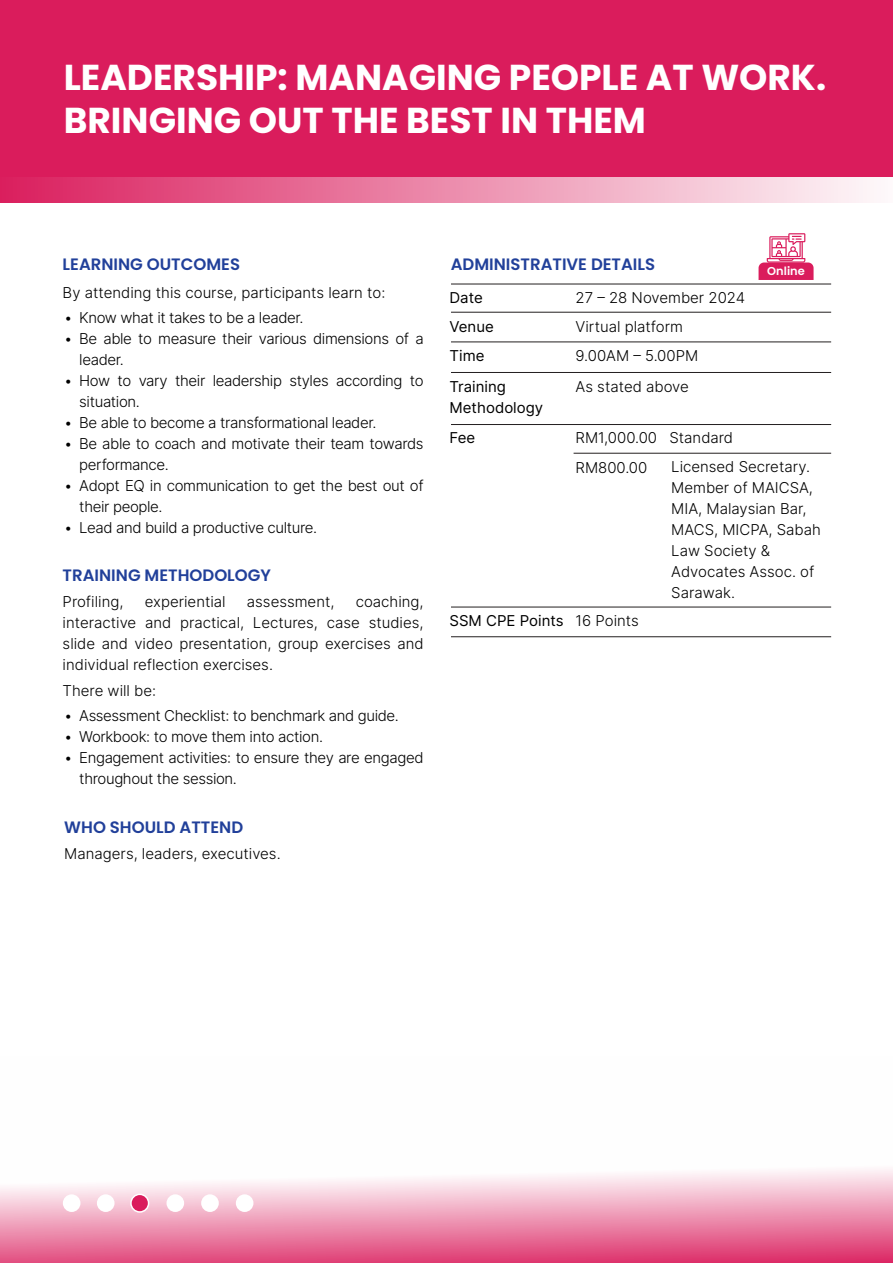
<style>
.page{position:relative;width:893px;height:1263px;background:#fff}
.page>*{position:absolute;margin:0;border:0;box-sizing:border-box;transform-origin:0 0}
.t1{font:700 36px/43.2px "Poppins";color:#fff}
.t2{font:600 16.5px "Poppins";color:#21409a}
.t3{font:300 15px/21px "Inter";letter-spacing:-.025em;color:#000}
.t4{font:300 15px/21px "Inter";color:#000}
.t5{font:15px/28.2px "Inter";color:#000}
.t6{font:600 11.4px "Poppins";color:#fff}
</style>
<div class="page">
<svg style="left:0;top:1169px;width:893px;height:94px"></svg>
<div style="left:0;top:85px;width:893px;height:117px;background:linear-gradient(to right,#da1e5e,#fefafb)"></div>
<div style="left:0;top:0;width:893px;height:176px;background:#da1c5c"></div>
<div style="left:63px;top:1194px;width:17px;height:18px;background:#fff;border-radius:50%"></div>
<div style="left:97px;top:1194px;width:18px;height:18px;background:#fff;border-radius:50%"></div>
<div style="left:131px;top:1194px;width:18px;height:18px;background:#da1c5c;border-radius:50%"></div>
<div style="left:130px;top:1193px;width:19px;height:20px;border:2px solid #fff;border-radius:50%"></div>
<div style="left:166px;top:1194px;width:18px;height:18px;background:#fff;border-radius:50%"></div>
<div style="left:201px;top:1194px;width:18px;height:18px;background:#fff;border-radius:50%"></div>
<hr style="left:451px;top:284px;width:380px;height:1px;background:#231f20">
<hr style="left:451px;top:312px;width:380px;height:1px;background:#231f20">
<hr style="left:451px;top:341px;width:380px;height:1px;background:#231f20">
<hr style="left:451px;top:372px;width:380px;height:1px;background:#231f20">
<hr style="left:574px;top:453px;width:257px;height:1px;background:#231f20">
<hr style="left:451px;top:607px;width:380px;height:1px;background:#231f20">
<hr style="left:451px;top:636px;width:380px;height:1px;background:#231f20">
<hr style="left:451px;top:424px;width:380px;height:1px;background:#231f20">
<div style="left:236px;top:1194px;width:17px;height:18px;background:#fff;border-radius:50%"></div>
<svg style="left:758px;top:233px;width:55px;height:47px"></svg>
<h1 class="t1" style="left:64px;top:56px;width:764px">LEADERSHIP: MANAGING PEOPLE AT WORK.<br>BRINGING OUT THE BEST IN THEM</h1>
<p class="t2" style="left:63px;top:255px;width:179px">LEARNING OUTCOMES</p>
<p class="t4" style="left:63px;top:281px;width:324px">By attending this course, participants learn to:</p>
<p class="t3" style="left:64px;top:307px;width:241px">• Know what it takes to be a leader.</p>
<p class="t3" style="left:79px;top:328px;width:346px;text-indent:-15px">• Be able to measure their various dimensions of a leader.</p>
<p class="t3" style="left:79px;top:370px;width:346px;text-indent:-15px">• How to vary their leadership styles according to situation.</p>
<p class="t3" style="left:64px;top:412px;width:314px">• Be able to become a transformational leader.</p>
<p class="t3" style="left:79px;top:433px;width:346px;text-indent:-15px">• Be able to coach and motivate their team towards performance.</p>
<p class="t3" style="left:79px;top:475px;width:346px;text-indent:-15px">• Adopt EQ in communication to get the best out of their people.</p>
<p class="t3" style="left:64px;top:517px;width:254px">• Lead and build a productive culture.</p>
<p class="t2" style="left:63px;top:566px;width:210px">TRAINING METHODOLOGY</p>
<p class="t4" style="left:63px;top:591px;width:62px">Profiling,</p>
<p class="t4" style="left:145px;top:591px;width:82px">experiential</p>
<p class="t4" style="left:247px;top:591px;width:89px">assessment,</p>
<p class="t3" style="left:63px;top:591px;width:362px;text-align:justify;text-indent:293px">coaching, interactive and practical, Lectures, case studies, slide and video presentation, group exercises and individual reflection exercises.</p>
<p class="t4" style="left:63px;top:679px;width:95px">There will be:</p>
<p class="t3" style="left:64px;top:705px;width:336px">• Assessment Checklist: to benchmark and guide.</p>
<p class="t3" style="left:64px;top:726px;width:260px">• Workbook: to move them into action.</p>
<p class="t3" style="left:79px;top:747px;width:346px;text-indent:-15px">• Engagement activities: to ensure they are engaged throughout the session.</p>
<p class="t2" style="left:64px;top:817px;width:180px">WHO SHOULD ATTEND</p>
<p class="t4" style="left:64px;top:843px;width:218px">Managers, leaders, executives.</p>
<p class="t2" style="left:451px;top:255px;width:206px">ADMINISTRATIVE DETAILS</p>
<p class="t5" style="left:449px;top:284px;width:46px">Date<br>Venue</p>
<p class="t5" style="left:449px;top:341px;width:36px">Time</p>
<p class="t4" style="left:576px;top:284px;width:171px;line-height:28.2px">27 – 28 November 2024<br>Virtual platform</p>
<p class="t3" style="left:576px;top:345px;width:124px">9.00AM – 5.00PM</p>
<p class="t5" style="left:449px;top:376px;width:95px;line-height:21px">Training<br>Methodology</p>
<p class="t4" style="left:576px;top:376px;width:115px">As stated above</p>
<p class="t6" style="left:767px;top:265px;width:39px">Online</p>
<p class="t5" style="left:449px;top:423px;width:27px">Fee</p>
<p class="t3" style="left:576px;top:422px;width:83px;line-height:29.7px">RM1,000.00<br>RM800.00</p>
<p class="t5" style="left:449px;top:607px;width:116px">SSM CPE Points</p>
<p class="t3" style="left:576px;top:610px;width:65px">16 Points</p>
<p class="t4" style="left:669px;top:424px;width:142px;line-height:28.3px">Standard<br>Licensed Secretary.</p>
<p class="t4" style="left:671px;top:477px;width:151px">Member of MAICSA,<br>MIA, Malaysian Bar,<br>MACS, MICPA, Sabah<br>Law Society &amp;<br>Advocates Assoc. of<br>Sarawak.</p>
</div>
